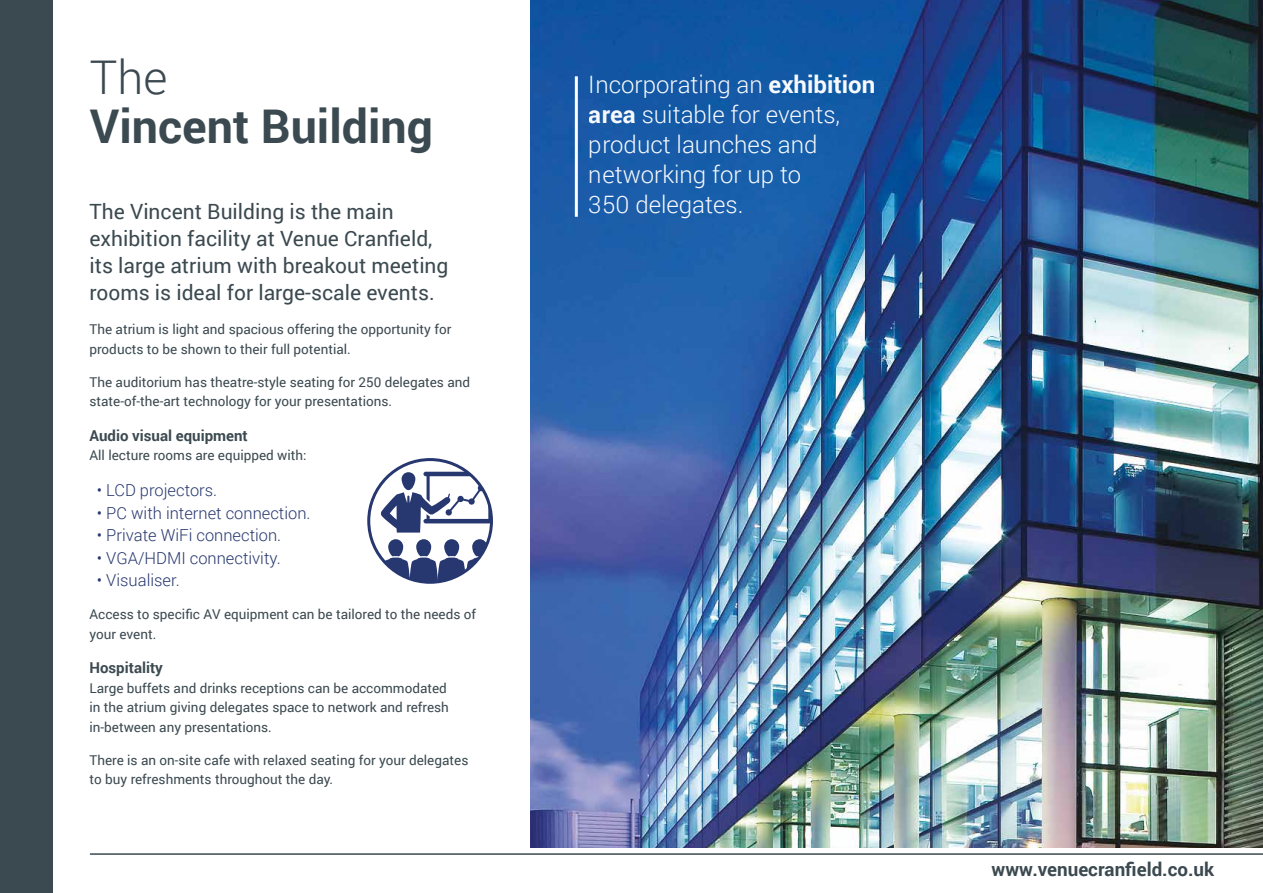
<style>
.page{position:relative;width:1263px;height:893px;background:#fff}
.page>*{position:absolute;margin:0;border:0;box-sizing:border-box;transform-origin:0 0}
.t1{font:700 46.5px "Roboto";color:#3b4950}
.t2{font:300 46.5px "Roboto";color:#3b4950}
.t3{font:300 24px/30px "Roboto";color:#fff}
.t4{font:21px/27px "Roboto";color:#3b4950}
.t5{font:700 18.75px "Roboto";color:#3b4950}
.t6{font:300 16.5px "Roboto";color:#27376f}
.t7{font:700 15px "Roboto";color:#3b4950}
.t8{font:13.5px/19.5px "Roboto";color:#3b4950}
.s1{font-weight:700}
</style>
<div class="page">
<div style="left:0;top:0;width:52px;height:893px;background:#3b4950"></div>
<img style="left:531px;top:0;width:732px;height:848px">
<hr style="left:575px;top:76px;width:3px;height:141px;background:#fff">
<svg style="left:381px;top:539px;width:110px;height:42px"></svg>
<svg style="left:380px;top:472px;width:111px;height:61px"></svg>
<div style="left:367px;top:458px;width:126px;height:126px;border:3px solid #27376f;border-radius:50%"></div>
<hr style="left:90px;top:853px;width:1173px;height:2px;background:#3b4950">
<h1 class="t2" style="left:90px;top:45px;width:79px">The</h1>
<h1 class="t1" style="left:90px;top:94px;width:344px">Vincent Building</h1>
<h3 class="t4" style="left:89px;top:197px;width:360px">The Vincent Building is the main exhibition facility at Venue Cranfield, its large atrium with breakout meeting rooms is ideal for large-scale events.</h3>
<p class="t8" style="left:89px;top:319px;width:363px">The atrium is light and spacious offering the opportunity for products to be shown to their full potential.</p>
<p class="t8" style="left:89px;top:372px;width:382px">The auditorium has theatre-style seating for 250 delegates and state-of-the-art technology for your presentations.</p>
<p class="t7" style="left:89px;top:425px;width:160px">Audio visual equipment</p>
<p class="t8" style="left:89px;top:445px;width:219px">All lecture rooms are equipped with:</p>
<p class="t6" style="left:97px;top:479px;width:122px">• LCD projectors.</p>
<p class="t6" style="left:97px;top:501px;width:215px">• PC with internet connection.</p>
<p class="t6" style="left:97px;top:524px;width:186px">• Private WiFi connection.</p>
<p class="t6" style="left:97px;top:546px;width:185px">• VGA/HDMI connectivity.</p>
<p class="t6" style="left:97px;top:569px;width:84px">• Visualiser.</p>
<p class="t8" style="left:89px;top:604px;width:388px">Access to specific AV equipment can be tailored to the needs of your event.</p>
<p class="t7" style="left:89px;top:657px;width:75px">Hospitality</p>
<p class="t8" style="left:89px;top:678px;width:361px">Large buffets and drinks receptions can be accommodated in the atrium giving delegates space to network and refresh in-between any presentations.</p>
<p class="t8" style="left:89px;top:749px;width:380px">There is an on-site cafe with relaxed seating for your delegates to buy refreshments throughout the day.</p>
<h2 class="t3" style="left:589px;top:69px;width:288px">Incorporating an <span class="s1">exhibition area</span> suitable for events, product launches and networking for up to<br>350 delegates.</h2>
<h3 class="t5" style="left:991px;top:856px;width:224px">www.venuecranfield.co.uk</h3>
</div>
